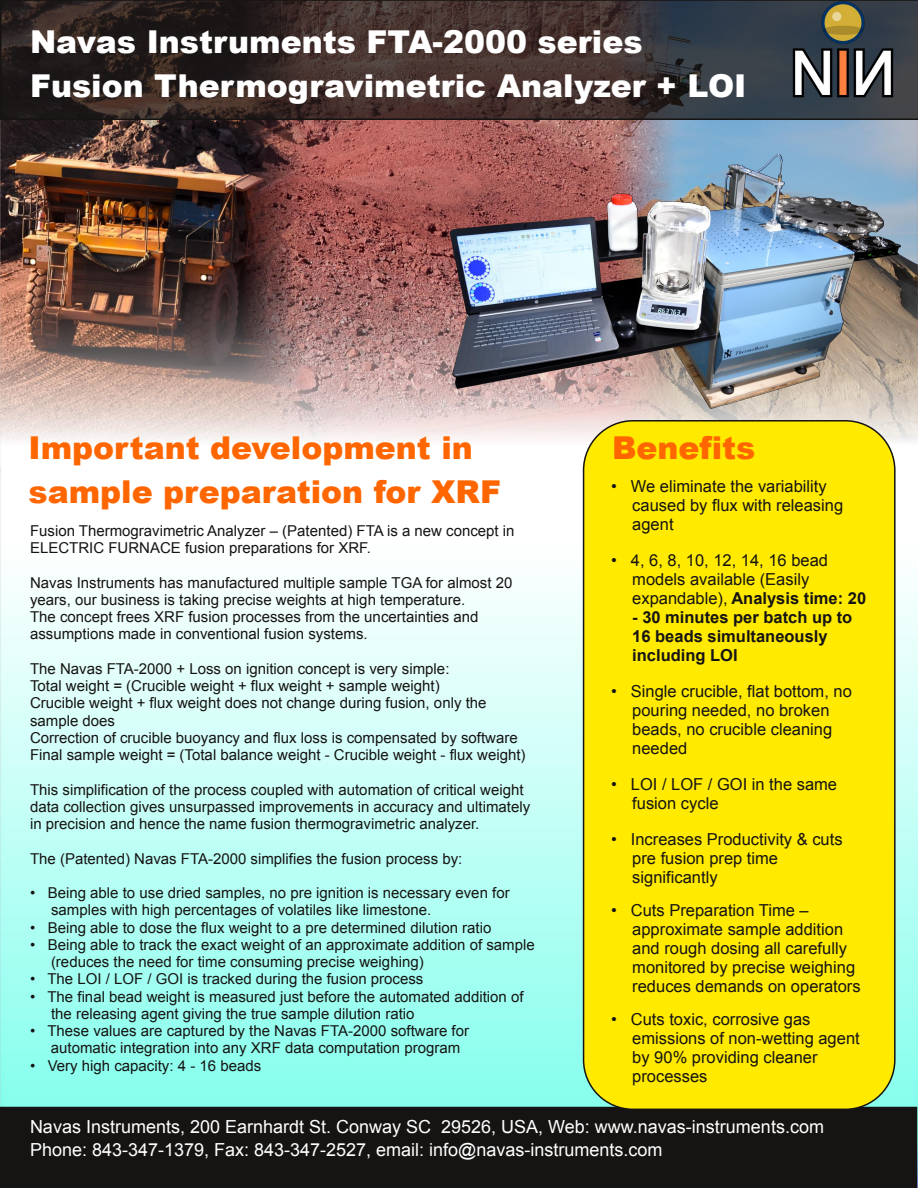
<style>
.page{position:relative;width:918px;height:1188px;background:#fff}
.page>*{position:absolute;margin:0;border:0;box-sizing:border-box;transform-origin:0 0}
.t1{font:900 31.5px/44.4px "Arial";color:#fff}
.t2{font:900 31.5px/44.4px "Arial";color:#f60}
.t3{font:18px/22.5px "Arial";color:#fff}
.t4{font:16.5px/18.9px "Arial";color:#161413}
.t5{font:700 16.5px/18.9px "Arial";color:#161413}
.t6{font:15px/17.2px "Arial";color:#161413}
.s1{font-weight:700}
</style>
<div class="page">
<img style="left:0;top:120px;width:918px;height:1068px">
<svg style="left:0;top:0;width:918px;height:120px;background:#372d2c"></svg>
<img style="left:789px;top:1px;width:109px;height:120px">
<div style="left:0;top:1108px;width:916px;height:80px;background:#161413"></div>
<div style="left:0;top:1107px;width:917px;height:81px;border:2px solid #161413"></div>
<img style="left:450px;top:154px;width:450px;height:255px">
<div style="left:584px;top:421px;width:311px;height:688px;background:#ffea00;border-radius:50px"></div>
<div style="left:583px;top:420px;width:313px;height:690px;border:2px solid #161413;border-radius:50px"></div>
<h1 class="t1" style="left:30px;top:18px;width:718px">Navas Instruments FTA-2000 series<br>Fusion Thermogravimetric Analyzer + LOI</h1>
<h1 class="t2" style="left:28px;top:424px;width:474px">Important development in sample preparation for XRF</h1>
<p class="t6" style="left:30px;top:522px;width:486px">Fusion Thermogravimetric Analyzer – (Patented) FTA is a new concept in<br>ELECTRIC FURNACE fusion preparations for XRF.</p>
<p class="t6" style="left:30px;top:574px;width:484px">Navas Instruments has manufactured multiple sample TGA for almost 20 years, our business is taking precise weights at high temperature.<br>The concept frees XRF fusion processes from the uncertainties and assumptions made in conventional fusion systems.</p>
<p class="t6" style="left:30px;top:660px;width:497px">The Navas FTA-2000 + Loss on ignition concept is very simple:<br>Total weight = (Crucible weight + flux weight + sample weight)<br>Crucible weight + flux weight does not change during fusion, only the sample does<br>Correction of crucible buoyancy and flux loss is compensated by software Final sample weight = (Total balance weight - Crucible weight - flux weight)</p>
<p class="t6" style="left:30px;top:781px;width:502px">This simplification of the process coupled with automation of critical weight data collection gives unsurpassed improvements in accuracy and ultimately in precision and hence the name fusion thermogravimetric analyzer.</p>
<p class="t6" style="left:30px;top:850px;width:434px">The (Patented) Navas FTA-2000 simplifies the fusion process by:</p>
<p class="t6" style="left:51px;top:884px;width:460px;text-indent:-21px">• Being able to use dried samples, no pre ignition is necessary even for samples with high percentages of volatiles like limestone.</p>
<p class="t6" style="left:30px;top:919px;width:463px">• Being able to dose the flux weight to a pre determined dilution ratio</p>
<p class="t6" style="left:51px;top:936px;width:485px;text-indent:-21px">• Being able to track the exact weight of an approximate addition of sample (reduces the need for time consuming precise weighing)</p>
<p class="t6" style="left:30px;top:971px;width:395px">• The LOI / LOF / GOI is tracked during the fusion process</p>
<p class="t6" style="left:51px;top:988px;width:474px;text-indent:-21px">• The final bead weight is measured just before the automated addition of the releasing agent giving the true sample dilution ratio</p>
<p class="t6" style="left:51px;top:1022px;width:420px;text-indent:-21px">• These values are captured by the Navas FTA-2000 software for automatic integration into any XRF data computation program</p>
<p class="t6" style="left:30px;top:1057px;width:233px">• Very high capacity: 4 - 16 beads</p>
<h1 class="t2" style="left:612px;top:424px;width:145px">Benefits</h1>
<p class="t4" style="left:632px;top:477px;width:212px;text-indent:-21px">• We eliminate the variability caused by flux with releasing agent</p>
<p class="t4" style="left:632px;top:551px;width:235px;text-indent:-21px">• 4, 6, 8, 10, 12, 14, 16 bead models available (Easily expandable), <span class="s1">Analysis time: 20</span></p>
<p class="t5" style="left:632px;top:608px;width:222px">- 30 minutes per batch up to<br>16 beads simultaneously including LOI</p>
<p class="t4" style="left:632px;top:682px;width:221px;text-indent:-21px">• Single crucible, flat bottom, no pouring needed, no broken beads, no crucible cleaning needed</p>
<p class="t4" style="left:632px;top:775px;width:206px;text-indent:-21px">• LOI / LOF / GOI in the same fusion cycle</p>
<p class="t4" style="left:632px;top:830px;width:212px;text-indent:-21px">• Increases Productivity &amp; cuts pre fusion prep time significantly</p>
<p class="t4" style="left:632px;top:901px;width:230px;text-indent:-21px">• Cuts Preparation Time – approximate sample addition and rough dosing all carefully monitored by precise weighing reduces demands on operators</p>
<p class="t4" style="left:632px;top:1010px;width:229px;text-indent:-21px">• Cuts toxic, corrosive gas emissions of non-wetting agent by 90% providing cleaner processes</p>
<p class="t3" style="left:30px;top:1116px;width:796px">Navas Instruments, 200 Earnhardt St. Conway SC 29526, USA, Web: www.navas-instruments.com<br>Phone: 843-347-1379, Fax: 843-347-2527, email: info@navas-instruments.com</p>
</div>
